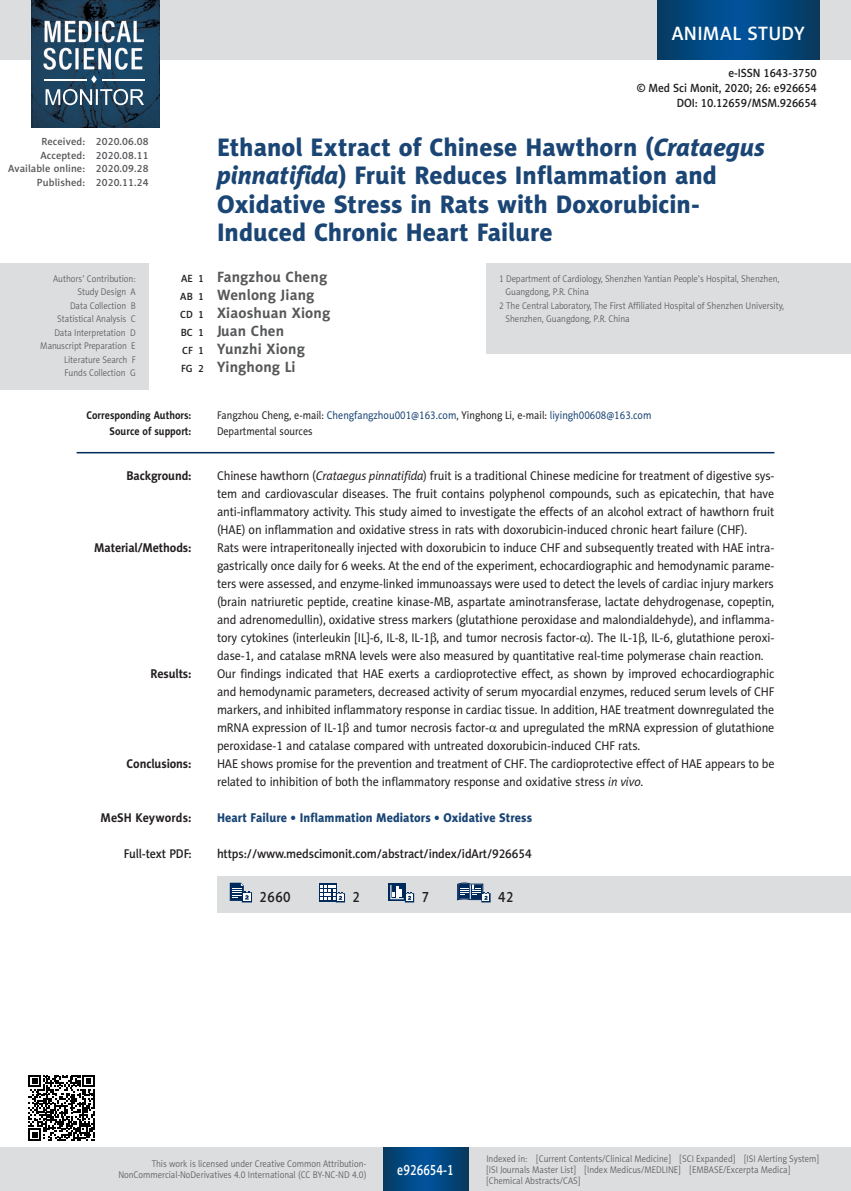
<style>
.page{position:relative;width:851px;height:1191px;background:#fff}
.page>*{position:absolute;margin:0;border:0;box-sizing:border-box;transform-origin:0 0}
.MSM_Tytul{font:25.5px/28.5px "Naomi Sans EFN Heavy";color:#1a4574}
.t1{font:19.5px "Naomi Sans EFN Medium";letter-spacing:.015em;color:#fff}
.MSM_Autorzy{font:700 15px "Naomi Sans EFN";letter-spacing:.01em;color:#57585a}
.MSM_e-PAGINA{font:15px "Naomi Sans EFN Medium";color:#fff;scale:.8 1}
.MSM_dane{font:15px "Naomi Sans EFN Medium";letter-spacing:.03em;color:#231f20;scale:.9 1}
.MSM_Summary_body{font:12.75px/18px "Naomi Sans EFN";letter-spacing:-.01em;color:#231f20;text-align:justify;scale:.95 1}
.MSM_full_text_pdf{font:12.75px "Naomi Sans EFN Medium";letter-spacing:-.01em;color:#231f20;scale:.95 1}
.MSM_keywords{font:12.75px "Naomi Sans EFN Heavy";letter-spacing:.005em;color:#1a4574;scale:.95 1}
.MSM_Summary_body-2{font:700 12.75px "Naomi Sans EFN";letter-spacing:-.01em;color:#231f20;scale:.95 1}
.MSM_keywords-2{font:700 12.75px "Naomi Sans EFN";letter-spacing:.005em;color:#231f20;scale:.95 1}
.MSM_full_text_pdf-2{font:12px "Naomi Sans EFN Medium";letter-spacing:-.01em;color:#231f20;scale:.95 1}
.MSM_Adres{font:11.25px "Naomi Sans EFN";color:#1a4574;scale:.9 1}
.MSM_Adres-2{font:700 11.25px "Naomi Sans EFN";color:#231f20;scale:.9 1}
.MSM_Support{font:11.25px "Naomi Sans EFN";color:#231f20;scale:.9 1}
.MSM_Support-2{font:700 11.25px "Naomi Sans EFN";color:#231f20;scale:.9 1}
.t2{font:10.5px "Naomi Sans EFN Medium";letter-spacing:.01em;color:#57585a}
.MSM_Afiliacja{font:9.75px/11.2px "Naomi Sans EFN Light";color:#57585a;scale:.9 1}
.s1{font-style:italic}
.s2{font-family:"Naomi Sans EFN Medium";font-weight:400;font-size:10.5px;color:#231f20}
.s3{color:#231f20}
.s4{font-family:"Standard Sym L"}
</style>
<div class="page">
<div style="left:217px;top:876px;width:633px;height:36px;background:#dcdddf"></div>
<svg style="left:230px;top:882px;width:22px;height:20px"></svg>
<div style="left:319px;top:883px;width:17px;height:18px;background:#00295c"></div>
<svg style="left:320px;top:884px;width:25px;height:18px"></svg>
<div style="left:388px;top:883px;width:18px;height:18px;background:#00295c"></div>
<svg style="left:390px;top:885px;width:24px;height:17px"></svg>
<svg style="left:457px;top:882px;width:33px;height:20px"></svg>
<hr style="left:77px;top:452px;width:697px;height:1px;background:#00295c">
<div style="left:0;top:264px;width:148px;height:126px;background:#dcdddf"></div>
<div style="left:486px;top:264px;width:364px;height:90px;background:#dcdddf"></div>
<svg style="left:28px;top:1075px;width:67px;height:66px"></svg>
<div style="left:0;top:1148px;width:850px;height:43px;background:#dcdddf"></div>
<svg style="left:383px;top:1147px;width:85px;height:43px;background:#02477e"></svg>
<div style="left:0;top:0;width:850px;height:60px;background:#dcdddf"></div>
<img style="left:32px;top:0;width:127px;height:128px">
<img style="left:45px;top:79px;width:41px;height:1px">
<img style="left:103px;top:79px;width:41px;height:1px">
<svg style="left:91px;top:75px;width:6px;height:8px"></svg>
<img style="left:46px;top:89px;width:98px;height:16px">
<svg style="left:657px;top:0;width:162px;height:60px;background:#02477e"></svg>
<h2 class="t1" style="left:671px;top:22px;width:134px">ANIMAL STUDY</h2>
<p class="MSM_full_text_pdf-2" style="left:728px;top:66px;width:95px">e-ISSN 1643-3750</p>
<p class="MSM_full_text_pdf-2" style="left:636px;top:81px;width:191px">© Med Sci Monit, 2020; 26: e926654</p>
<p class="MSM_full_text_pdf-2" style="left:676px;top:96px;width:149px">DOI: 10.12659/MSM.926654</p>
<p class="MSM_Tytul" style="left:217px;top:132px;width:549px">Ethanol Extract of Chinese Hawthorn (<span class="s1">Crataegus pinnatifida</span>) Fruit Reduces Inflammation and Oxidative Stress in Rats with Doxorubicin-Induced Chronic Heart Failure</p>
<p class="MSM_Autorzy" style="left:181px;top:268px;width:147px"><span class="s2">AE 1</span> Fangzhou Cheng</p>
<p class="MSM_Autorzy" style="left:180px;top:286px;width:136px"><span class="s2">AB 1</span> Wenlong Jiang</p>
<p class="MSM_Autorzy" style="left:180px;top:304px;width:152px"><span class="s2">CD 1</span> Xiaoshuan Xiong</p>
<p class="MSM_Autorzy" style="left:181px;top:322px;width:105px"><span class="s2">BC 1</span> Juan Chen</p>
<p class="MSM_Autorzy" style="left:182px;top:340px;width:124px"><span class="s2">CF 1</span> Yunzhi Xiong</p>
<p class="MSM_Autorzy" style="left:181px;top:358px;width:116px"><span class="s2">FG 2</span> Yinghong Li</p>
<p class="MSM_Adres-2" style="left:86px;top:409px;width:118px">Corresponding Authors:</p>
<p class="MSM_Adres" style="left:217px;top:409px;width:484px"><span class="s3">Fangzhou Cheng, e-mail:</span> Chengfangzhou001@163.com<span class="s3">, Yinghong Li, e-mail:</span> liyingh00608@163.com</p>
<p class="MSM_Support-2" style="left:110px;top:424px;width:92px">Source of support:</p>
<p class="MSM_Support" style="left:217px;top:424px;width:108px">Departmental sources</p>
<p class="MSM_Summary_body-2" style="left:126px;top:468px;width:70px">Background:</p>
<p class="MSM_Summary_body" style="left:217px;top:467px;width:588px">Chinese hawthorn (<span class="s1">Crataegus pinnatifida</span>) fruit is a traditional Chinese medicine for treatment of digestive sys&shy;tem and cardiovascular diseases. The fruit contains polyphenol compounds, such as epicatechin, that have anti-inflammatory activity. This study aimed to investigate the effects of an alcohol extract of hawthorn fruit (HAE) on inflammation and oxidative stress in rats with doxorubicin-induced chronic heart failure (CHF).</p>
<p class="MSM_Summary_body-2" style="left:94px;top:540px;width:104px">Material/Methods:</p>
<p class="MSM_Summary_body" style="left:217px;top:539px;width:588px">Rats were intraperitoneally injected with doxorubicin to induce CHF and subsequently treated with HAE intra&shy;gastrically once daily for 6 weeks. At the end of the experiment, echocardiographic and hemodynamic parame&shy;ters were assessed, and enzyme-linked immunoassays were used to detect the levels of cardiac injury markers (brain natriuretic peptide, creatine kinase-MB, aspartate aminotransferase, lactate dehydrogenase, copeptin, and adrenomedullin), oxidative stress markers (glutathione peroxidase and malondialdehyde), and inflamma&shy;tory cytokines (interleukin [IL]-6, IL-8, IL-1<span class="s4">b</span>, and tumor necrosis factor-<span class="s4">a</span>). The IL-1<span class="s4">b</span>, IL-6, glutathione peroxi&shy;dase-1, and catalase mRNA levels were also measured by quantitative real-time polymerase chain reaction.</p>
<p class="MSM_Summary_body-2" style="left:150px;top:666px;width:45px">Results:</p>
<p class="MSM_Summary_body" style="left:217px;top:665px;width:588px">Our findings indicated that HAE exerts a cardioprotective effect, as shown by improved echocardiographic and hemodynamic parameters, decreased activity of serum myocardial enzymes, reduced serum levels of CHF markers, and inhibited inflammatory response in cardiac tissue. In addition, HAE treatment downregulated the mRNA expression of IL-1<span class="s4">b</span> and tumor necrosis factor-<span class="s4">a</span> and upregulated the mRNA expression of glutathione peroxidase-1 and catalase compared with untreated doxorubicin-induced CHF rats.</p>
<p class="MSM_Summary_body-2" style="left:127px;top:756px;width:70px">Conclusions:</p>
<p class="MSM_Summary_body" style="left:217px;top:755px;width:588px">HAE shows promise for the prevention and treatment of CHF. The cardioprotective effect of HAE appears to be related to inhibition of both the inflammatory response and oxidative stress <span class="s1">in vivo</span>.</p>
<p class="MSM_keywords-2" style="left:100px;top:810px;width:97px">MeSH Keywords:</p>
<p class="MSM_keywords" style="left:217px;top:810px;width:333px">Heart Failure • Inflammation Mediators • Oxidative Stress</p>
<p class="MSM_full_text_pdf" style="left:124px;top:846px;width:73px">Full-text PDF:</p>
<p class="MSM_full_text_pdf" style="left:217px;top:846px;width:333px">https://www.medscimonit.com/abstract/index/idArt/926654</p>
<p class="t2" style="left:41px;top:136px;width:109px">Received: 2020.06.08</p>
<p class="t2" style="left:40px;top:149px;width:110px">Accepted: 2020.08.11</p>
<p class="t2" style="left:8px;top:163px;width:142px">Available online: 2020.09.28</p>
<p class="t2" style="left:37px;top:176px;width:113px">Published: 2020.11.24</p>
<p class="MSM_Afiliacja" style="left:53px;top:273px;width:93px">Authors’ Contribution:</p>
<p class="MSM_Afiliacja" style="left:77px;top:286px;width:66px">Study Design A</p>
<p class="MSM_Afiliacja" style="left:70px;top:300px;width:74px">Data Collection B</p>
<p class="MSM_Afiliacja" style="left:57px;top:313px;width:89px">Statistical Analysis C</p>
<p class="MSM_Afiliacja" style="left:54px;top:327px;width:92px">Data Interpretation D</p>
<p class="MSM_Afiliacja" style="left:40px;top:340px;width:107px">Manuscript Preparation E</p>
<p class="MSM_Afiliacja" style="left:64px;top:354px;width:81px">Literature Search F</p>
<p class="MSM_Afiliacja" style="left:65px;top:367px;width:80px">Funds Collection G</p>
<p class="MSM_Afiliacja" style="left:505px;top:272px;width:306px;line-height:13.5px;text-indent:-6px">1 Department of Cardiology, Shenzhen Yantian People’s Hospital, Shenzhen,<br>Guangdong, P.R. China</p>
<p class="MSM_Afiliacja" style="left:505px;top:299px;width:311px;line-height:13.5px;text-indent:-6px">2 The Central Laboratory, The First Affiliated Hospital of Shenzhen University,<br>Shenzhen, Guangdong, P.R. China</p>
<p class="MSM_dane" style="left:259px;top:888px;width:36px">2660</p>
<p class="MSM_dane" style="left:352px;top:888px;width:10px">2</p>
<p class="MSM_dane" style="left:421px;top:888px;width:10px">7</p>
<p class="MSM_dane" style="left:498px;top:888px;width:19px">42</p>
<p class="MSM_Afiliacja" style="left:118px;top:1158px;width:277px;text-align:right">This work is licensed under Creative Common Attribution-<br>NonCommercial-NoDerivatives 4.0 International (CC BY-NC-ND 4.0)</p>
<p class="MSM_e-PAGINA" style="left:397px;top:1160px;width:72px">e926654-1</p>
<p class="MSM_Afiliacja" style="left:486px;top:1152px;width:371px">Indexed in: [Current Contents/Clinical Medicine] [SCI Expanded] [ISI Alerting System] [ISI Journals Master List] [Index Medicus/MEDLINE] [EMBASE/Excerpta Medica] [Chemical Abstracts/CAS]</p>
</div>
